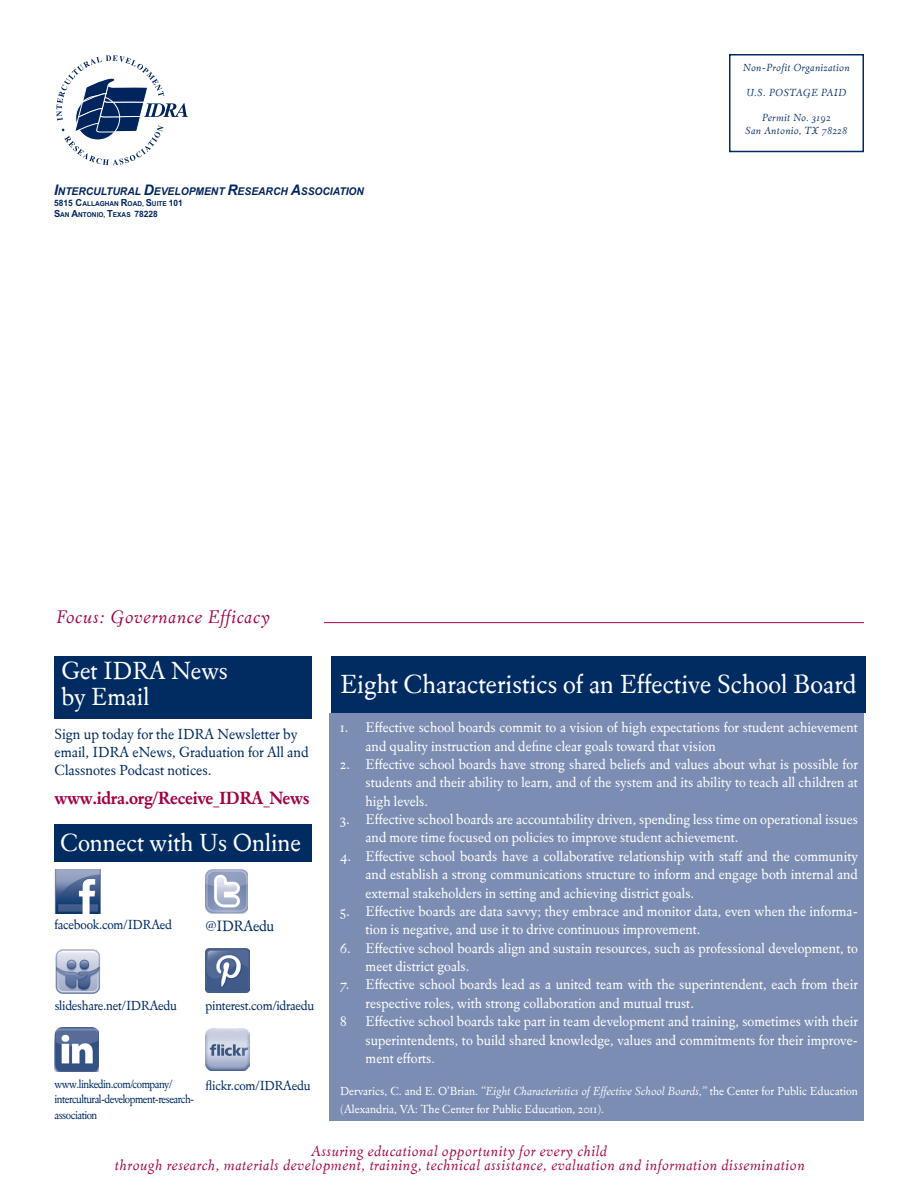
<style>
.page{position:relative;width:918px;height:1188px;background:#fff}
.page>*{position:absolute;margin:0;border:0;box-sizing:border-box;transform-origin:0 0}
.t1{font:27px "Eldorado Text";color:#fff}
.t2{font:25.5px "Eldorado Text";color:#fff}
.t3{font:italic 18.75px "Eldorado Text";letter-spacing:.04em;color:#a30146}
.t4{font:700 18px "Eldorado Text";letter-spacing:-.02em;color:#a30146;scale:.96 1}
.subhead{font:15.3px "Eldorado Text";letter-spacing:-.02em;color:#002c62}
.t5{font:italic 15px "Eldorado Text";letter-spacing:.04em;color:#a30146}
.t6{font:15px/18px "Eldorado Text";color:#002c62}
.subhead-2{font:14.4px/18.3px "Eldorado Text";color:#fff}
.subhead-3{font:13.5px "Eldorado Text";letter-spacing:-.02em;color:#002c62}
.subhead-4{font:12px/18.3px "Eldorado Text";color:#fff}
.subhead-5{font:12px/14.4px "Eldorado Text";letter-spacing:-.04em;color:#002c62;scale:.94 1}
.t7{font:italic 700 10.65px "Arial";color:#00255d;scale:.96 1}
.t8{font:italic 10.5px "Eldorado Text";letter-spacing:.04em;color:#002c62}
.t9{font:700 6.75px/10.6px "Arial";color:#00255d;scale:.96 1}
.s1{font-size:14.55px}
.s2{font-size:8.7px}
.s3{font-size:9.75px}
.s4{font-size:13.5px}
.s5{font-style:italic}
</style>
<div class="page">
<div style="left:729px;top:54px;width:135px;height:98px;border:2px solid #002c62"></div>
<svg style="left:56px;top:55px;width:132px;height:110px"></svg>
<hr style="left:324px;top:622px;width:540px;height:1px;background:#a30146">
<div style="left:55px;top:656px;width:257px;height:63px;background:#002c62"></div>
<div style="left:55px;top:824px;width:257px;height:38px;background:#002c62"></div>
<img style="left:55px;top:869px;width:45px;height:44px">
<img style="left:206px;top:869px;width:42px;height:44px">
<img style="left:55px;top:1028px;width:44px;height:44px">
<img style="left:206px;top:948px;width:44px;height:44px">
<img style="left:55px;top:949px;width:45px;height:45px">
<img style="left:206px;top:1028px;width:43px;height:43px">
<div style="left:331px;top:656px;width:535px;height:57px;background:#002c62"></div>
<div style="left:330px;top:713px;width:534px;height:408px;background:#7c8db3"></div>
<p class="t7" style="left:54px;top:184px;width:324px"><span class="s1">I</span>NTERCULTURAL <span class="s1">D</span>EVELOPMENT <span class="s1">R</span>ESEARCH <span class="s1">A</span>SSOCIATION</p>
<p class="t9" style="left:54px;top:198px;width:136px"><span class="s2">5815</span> <span class="s3">C</span>ALLAGHAN <span class="s3">R</span>OAD, <span class="s3">S</span>UITE <span class="s2">101<br></span><span class="s3">S</span>AN <span class="s3">A</span>NTONIO, <span class="s3">T</span>EXAS <span class="s2">78228</span></p>
<p class="t3" style="left:57px;top:606px;width:215px">Focus: Governance Efficacy</p>
<p class="t8" style="left:743px;top:62px;width:108px">Non-Profit Organization</p>
<p class="t8" style="left:746px;top:87px;width:102px">U.S. POSTAGE PAID</p>
<p class="t8" style="left:762px;top:112px;width:70px">Permit No. 3192</p>
<p class="t8" style="left:746px;top:125px;width:103px">San Antonio, TX 78228</p>
<p class="t2" style="left:61px;top:656px;width:168px">Get IDRA News</p>
<p class="t2" style="left:61px;top:682px;width:89px">by Email</p>
<p class="t6" style="left:55px;top:725px;width:256px">Sign up today for the IDRA Newsletter by email, IDRA eNews, Graduation for All and<br>Classnotes Podcast notices.</p>
<p class="t4" style="left:55px;top:788px;width:267px">www.idra.org/Receive_IDRA_News</p>
<p class="t2" style="left:60px;top:828px;width:243px">Connect with Us Online</p>
<p class="subhead-3" style="left:55px;top:917px;width:119px">facebook.com/IDRAed</p>
<p class="subhead" style="left:206px;top:917px;width:70px">@IDRAedu</p>
<p class="subhead-3" style="left:55px;top:998px;width:124px">slideshare.net/IDRAedu</p>
<p class="subhead-3" style="left:206px;top:998px;width:110px">pinterest.com/idraedu</p>
<p class="subhead-5" style="left:55px;top:1077px;width:150px">www.linkedin.com/company/ intercultural-development-research-</p>
<p class="subhead-5" style="left:55px;top:1108px;width:47px">association</p>
<p class="subhead-3" style="left:206px;top:1077px;width:106px">flickr.com/IDRAedu</p>
<p class="t1" style="left:340px;top:669px;width:518px">Eight Characteristics of an Effective School Board</p>
<p class="subhead-2" style="left:366px;top:718px;width:494px;text-indent:-26px">1. Effective school boards commit to a vision of high expectations for student achievement and quality instruction and define clear goals toward that vision</p>
<p class="subhead-2" style="left:366px;top:755px;width:494px;text-align:justify;text-indent:-26px">2. Effective school boards have strong shared beliefs and values about what is possible for students and their ability to learn, and of the system and its ability to teach all children at high levels.</p>
<p class="subhead-2" style="left:366px;top:810px;width:494px;text-indent:-26px">3. Effective school boards are accountability driven, spending less time on operational issues and more time focused on policies to improve student achievement.</p>
<p class="subhead-2" style="left:366px;top:847px;width:494px;text-align:justify;text-indent:-26px">4. Effective school boards have a collaborative relationship with staff and the community and establish a strong communications structure to inform and engage both internal and external stakeholders in setting and achieving district goals.</p>
<p class="subhead-2" style="left:366px;top:902px;width:494px;text-indent:-26px">5. Effective boards are data savvy; they embrace and monitor data, even when the informa&shy;tion is negative, and use it to drive continuous improvement.</p>
<p class="subhead-2" style="left:366px;top:939px;width:494px;text-indent:-26px">6. Effective school boards align and sustain resources, such as professional development, to meet district goals.</p>
<p class="subhead-2" style="left:366px;top:976px;width:494px;text-indent:-26px">7. Effective school boards lead as a united team with the superintendent, each from their respective roles, with strong collaboration and mutual trust.</p>
<p class="subhead-2" style="left:340px;top:1012px;width:8px">8</p>
<p class="subhead-2" style="left:366px;top:1012px;width:494px;text-align:justify">Effective school boards take part in team development and training, sometimes with their superintendents, to build shared knowledge, values and commitments for their improve&shy;ment efforts<span class="s4">.</span></p>
<p class="subhead-4" style="left:340px;top:1082px;width:519px">Dervarics, C. and E. O’Brian. <span class="s5">“Eight Characteristics of Effective School Boards,”</span> the Center for Public Education (Alexandria, VA: The Center for Public Education, 2011).</p>
<p class="t5" style="left:311px;top:1143px;width:297px">Assuring educational opportunity for every child</p>
<p class="t5" style="left:115px;top:1156px;width:691px">through research, materials development, training, technical assistance, evaluation and information dissemination</p>
</div>
